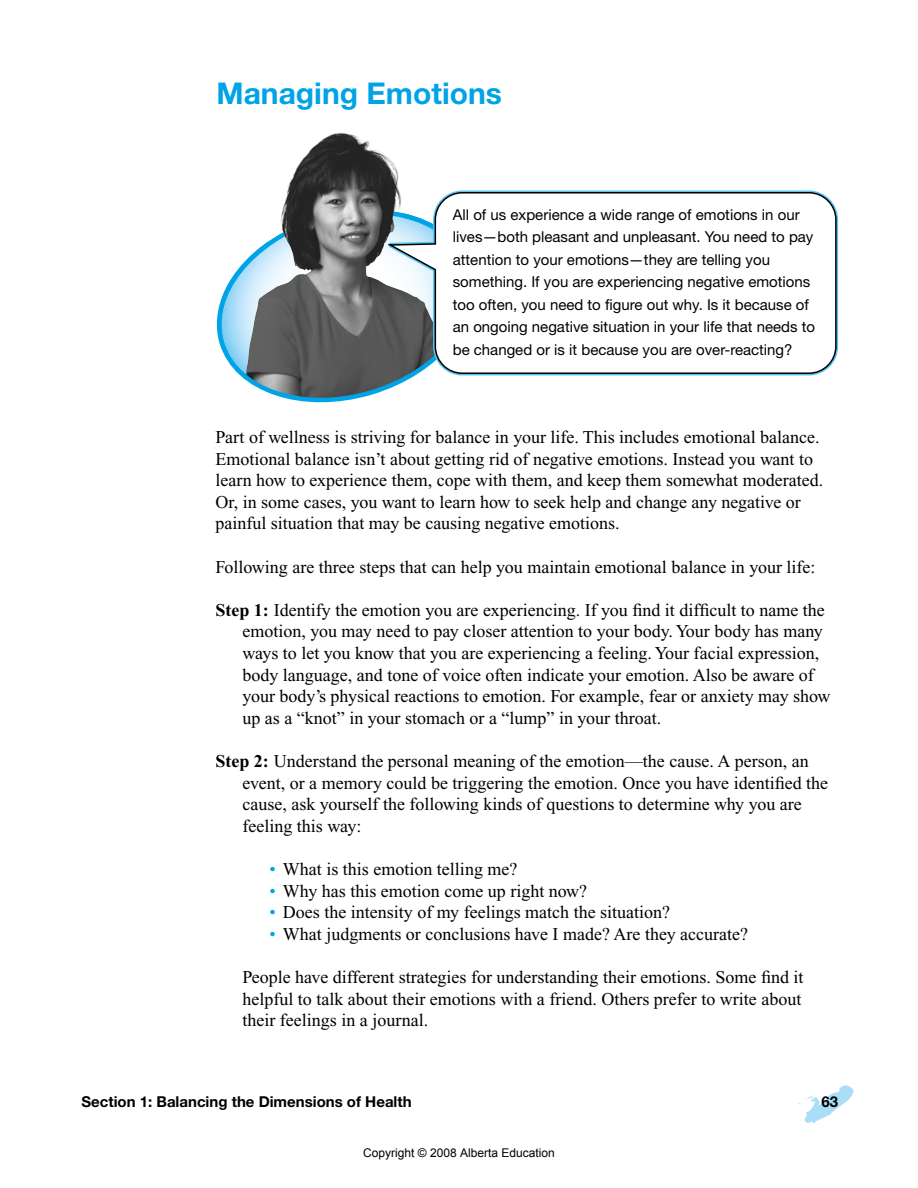
<style>
.page{position:relative;width:918px;height:1188px;background:#fff}
.page>*{position:absolute;margin:0;border:0;box-sizing:border-box;transform-origin:0 0}
.t1{font:700 30px "Helvetica Neue";color:#00a3e6}
.t2{font:18px/21.6px "Times New Roman";color:#000}
.t3{font:15px/22.5px "Helvetica Neue";color:#000}
.t4{font:700 15px "Helvetica Neue";color:#000}
.t5{font:12px "Arial";color:#000}
.s1{font-weight:700}
.s2{color:#00a3e6}
</style>
<div class="page">
<svg style="left:798px;top:1085px;width:55px;height:38px"></svg>
<svg style="left:282px;top:133px;width:117px;height:77px"></svg>
<svg style="left:216px;top:210px;width:195px;height:193px"></svg>
<svg style="left:373px;top:188px;width:465px;height:190px"></svg>
<svg style="left:385px;top:191px;width:452px;height:184px"></svg>
<h1 class="t1" style="left:217px;top:75px;width:287px">Managing Emotions</h1>
<p class="t3" style="left:453px;top:203px;width:364px">All of us experience a wide range of emotions in our lives—both pleasant and unpleasant. You need to pay attention to your emotions—they are telling you something. If you are experiencing negative emotions too often, you need to figure out why. Is it because of an ongoing negative situation in your life that needs to be changed or is it because you are over-reacting?</p>
<p class="t2" style="left:215px;top:426px;width:609px">Part of wellness is striving for balance in your life. This includes emotional balance.<br>Emotional balance isn’t about getting rid of negative emotions. Instead you want to learn how to experience them, cope with them, and keep them somewhat moderated.<br>Or, in some cases, you want to learn how to seek help and change any negative or painful situation that may be causing negative emotions.</p>
<p class="t2" style="left:215px;top:556px;width:602px">Following are three steps that can help you maintain emotional balance in your life:</p>
<p class="t2" style="left:242px;top:599px;width:589px;text-indent:-27px"><span class="s1">Step 1:</span> Identify the emotion you are experiencing. If you find it difficult to name the emotion, you may need to pay closer attention to your body. Your body has many ways to let you know that you are experiencing a feeling. Your facial expression, body language, and tone of voice often indicate your emotion. Also be aware of your body’s physical reactions to emotion. For example, fear or anxiety may show up as a “knot” in your stomach or a “lump” in your throat.</p>
<p class="t2" style="left:242px;top:750px;width:587px;text-indent:-27px"><span class="s1">Step 2:</span> Understand the personal meaning of the emotion—the cause. A person, an event, or a memory could be triggering the emotion. Once you have identified the cause, ask yourself the following kinds of questions to determine why you are feeling this way:</p>
<p class="t2" style="left:269px;top:858px;width:250px"><span class="s2">•</span> What is this emotion telling me?</p>
<p class="t2" style="left:269px;top:880px;width:319px"><span class="s2">•</span> Why has this emotion come up right now?</p>
<p class="t2" style="left:269px;top:902px;width:402px"><span class="s2">•</span> Does the intensity of my feelings match the situation?</p>
<p class="t2" style="left:269px;top:923px;width:480px"><span class="s2">•</span> What judgments or conclusions have I made? Are they accurate?</p>
<p class="t2" style="left:242px;top:966px;width:563px">People have different strategies for understanding their emotions. Some find it helpful to talk about their emotions with a friend. Others prefer to write about their feelings in a journal.</p>
<p class="t4" style="left:81px;top:1092px;width:332px">Section 1: Balancing the Dimensions of Health</p>
<p class="t4" style="left:821px;top:1093px;width:18px">63</p>
<p class="t5" style="left:363px;top:1145px;width:193px">Copyright © 2008 Alberta Education</p>
</div>
